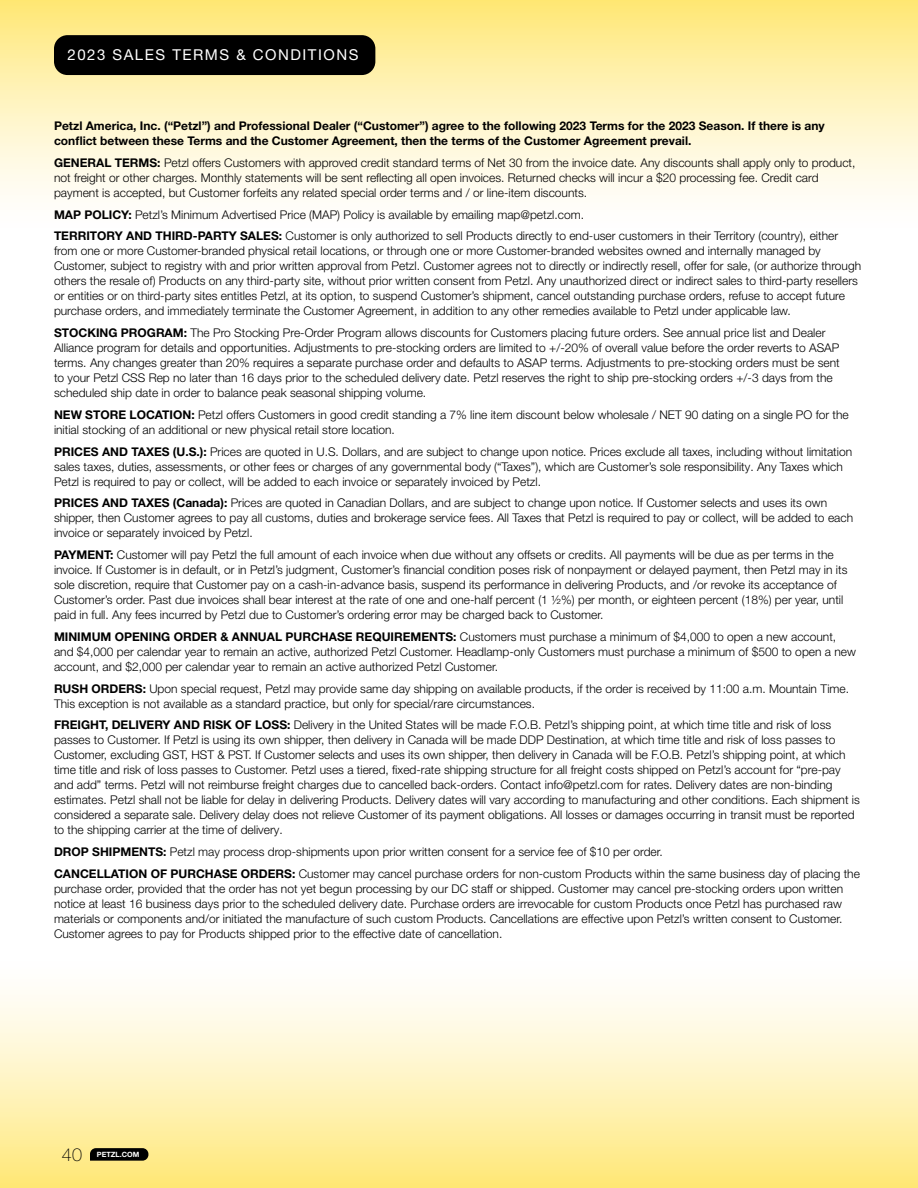
<style>
.page{position:relative;width:918px;height:1188px;background:#fff}
.page>*{position:absolute;margin:0;border:0;box-sizing:border-box;transform-origin:0 0}
.t1{font:100 18px "Helvetica Neue LT Pro";color:#000}
.t2{font:15px "Helvetica Neue LT Pro";letter-spacing:.1em;color:#fff}
.t3{font:300 12px/15px "Helvetica Neue LT Pro";color:#000}
.t4{font:700 12px/15px "Helvetica Neue LT Pro";color:#000}
.t5{font:700 7.2px "Helvetica Neue LT Pro";color:#fff}
.s1{font-weight:700}
</style>
<div class="page">
<div style="left:0;top:0;width:918px;height:233px;background:linear-gradient(to bottom,#ffe87c,#fff)"></div>
<div style="left:0;top:956px;width:918px;height:232px;background:linear-gradient(to bottom,#fff,#ffe97d)"></div>
<svg style="left:90px;top:1148px;width:58px;height:13px"></svg>
<div style="left:54px;top:35px;width:321px;height:40px;background:#000;border-radius:14px"></div>
<p class="t2" style="left:68px;top:46px;width:292px">2023 SALES TERMS &amp; CONDITIONS</p>
<p class="t4" style="left:54px;top:118px;width:772px">Petzl America, Inc. (“Petzl”) and Professional Dealer (“Customer”) agree to the following 2023 Terms for the 2023 Season. If there is any conflict between these Terms and the Customer Agreement, then the terms of the Customer Agreement prevail.</p>
<p class="t3" style="left:54px;top:155px;width:803px"><span class="s1">GENERAL TERMS:</span> Petzl offers Customers with approved credit standard terms of Net 30 from the invoice date. Any discounts shall apply only to product, not freight or other charges. Monthly statements will be sent reflecting all open invoices. Returned checks will incur a $20 processing fee. Credit card payment is accepted, but Customer forfeits any related special order terms and / or line-item discounts.</p>
<p class="t3" style="left:54px;top:203px;width:786px;line-height:21.8px"><span class="s1">MAP POLICY:</span> Petzl’s Minimum Advertised Price (MAP) Policy is available by emailing map@petzl.com.<br><span class="s1">TERRITORY AND THIRD-PARTY SALES:</span> Customer is only authorized to sell Products directly to end-user customers in their Territory (country), either</p>
<p class="t3" style="left:54px;top:243px;width:809px">from one or more Customer-branded physical retail locations, or through one or more Customer-branded websites owned and internally managed by Customer, subject to registry with and prior written approval from Petzl. Customer agrees not to directly or indirectly resell, offer for sale, (or authorize through others the resale of) Products on any third-party site, without prior written consent from Petzl. Any unauthorized direct or indirect sales to third-party resellers or entities or on third-party sites entitles Petzl, at its option, to suspend Customer’s shipment, cancel outstanding purchase orders, refuse to accept future purchase orders, and immediately terminate the Customer Agreement, in addition to any other remedies available to Petzl under applicable law.</p>
<p class="t3" style="left:54px;top:325px;width:787px"><span class="s1">STOCKING PROGRAM:</span> The Pro Stocking Pre-Order Program allows discounts for Customers placing future orders. See annual price list and Dealer Alliance program for details and opportunities. Adjustments to pre-stocking orders are limited to +/-20% of overall value before the order reverts to ASAP terms. Any changes greater than 20% requires a separate purchase order and defaults to ASAP terms. Adjustments to pre-stocking orders must be sent to your Petzl CSS Rep no later than 16 days prior to the scheduled delivery date. Petzl reserves the right to ship pre-stocking orders +/-3 days from the scheduled ship date in order to balance peak seasonal shipping volume.</p>
<p class="t3" style="left:54px;top:407px;width:796px"><span class="s1">NEW STORE LOCATION:</span> Petzl offers Customers in good credit standing a 7% line item discount below wholesale / NET 90 dating on a single PO for the initial stocking of an additional or new physical retail store location.</p>
<p class="t3" style="left:54px;top:444px;width:800px"><span class="s1">PRICES AND TAXES (U.S.):</span> Prices are quoted in U.S. Dollars, and are subject to change upon notice. Prices exclude all taxes, including without limitation sales taxes, duties, assessments, or other fees or charges of any governmental body (“Taxes”), which are Customer’s sole responsibility. Any Taxes which<br>Petzl is required to pay or collect, will be added to each invoice or separately invoiced by Petzl.</p>
<p class="t3" style="left:54px;top:495px;width:801px"><span class="s1">PRICES AND TAXES (Canada):</span> Prices are quoted in Canadian Dollars, and are subject to change upon notice. If Customer selects and uses its own shipper, then Customer agrees to pay all customs, duties and brokerage service fees. All Taxes that Petzl is required to pay or collect, will be added to each invoice or separately invoiced by Petzl.</p>
<p class="t3" style="left:54px;top:547px;width:795px"><span class="s1">PAYMENT:</span> Customer will pay Petzl the full amount of each invoice when due without any offsets or credits. All payments will be due as per terms in the invoice. If Customer is in default, or in Petzl’s judgment, Customer’s financial condition poses risk of nonpayment or delayed payment, then Petzl may in its sole discretion, require that Customer pay on a cash-in-advance basis, suspend its performance in delivering Products, and /or revoke its acceptance of Customer’s order. Past due invoices shall bear interest at the rate of one and one-half percent (1 ½%) per month, or eighteen percent (18%) per year, until paid in full. Any fees incurred by Petzl due to Customer’s ordering error may be charged back to Customer.</p>
<p class="t3" style="left:54px;top:629px;width:804px"><span class="s1">MINIMUM OPENING ORDER &amp; ANNUAL PURCHASE REQUIREMENTS:</span> Customers must purchase a minimum of $4,000 to open a new account, and $4,000 per calendar year to remain an active, authorized Petzl Customer. Headlamp-only Customers must purchase a minimum of $500 to open a new account, and $2,000 per calendar year to remain an active authorized Petzl Customer.</p>
<p class="t3" style="left:54px;top:680px;width:797px"><span class="s1">RUSH ORDERS:</span> Upon special request, Petzl may provide same day shipping on available products, if the order is received by 11:00 a.m. Mountain Time.<br>This exception is not available as a standard practice, but only for special/rare circumstances.</p>
<p class="t3" style="left:54px;top:717px;width:807px"><span class="s1">FREIGHT, DELIVERY AND RISK OF LOSS:</span> Delivery in the United States will be made F.O.B. Petzl’s shipping point, at which time title and risk of loss passes to Customer. If Petzl is using its own shipper, then delivery in Canada will be made DDP Destination, at which time title and risk of loss passes to Customer, excluding GST, HST &amp; PST. If Customer selects and uses its own shipper, then delivery in Canada will be F.O.B. Petzl’s shipping point, at which time title and risk of loss passes to Customer. Petzl uses a tiered, fixed-rate shipping structure for all freight costs shipped on Petzl’s account for “pre-pay and add” terms. Petzl will not reimburse freight charges due to cancelled back-orders. Contact info@petzl.com for rates. Delivery dates are non-binding estimates. Petzl shall not be liable for delay in delivering Products. Delivery dates will vary according to manufacturing and other conditions. Each shipment is considered a separate sale. Delivery delay does not relieve Customer of its payment obligations. All losses or damages occurring in transit must be reported to the shipping carrier at the time of delivery.</p>
<p class="t3" style="left:54px;top:841px;width:807px;line-height:21.8px"><span class="s1">DROP SHIPMENTS:</span> Petzl may process drop-shipments upon prior written consent for a service fee of $10 per order.<br><span class="s1">CANCELLATION OF PURCHASE ORDERS:</span> Customer may cancel purchase orders for non-custom Products within the same business day of placing the</p>
<p class="t3" style="left:54px;top:881px;width:791px;text-align:justify">purchase order, provided that the order has not yet begun processing by our DC staff or shipped. Customer may cancel pre-stocking orders upon written notice at least 16 business days prior to the scheduled delivery date. Purchase orders are irrevocable for custom Products once Petzl has purchased raw materials or components and/or initiated the manufacture of such custom Products. Cancellations are effective upon Petzl’s written consent to Customer.<br>Customer agrees to pay for Products shipped prior to the effective date of cancellation.</p>
<h1 class="t1" style="left:62px;top:1144px;width:22px">40</h1>
<p class="t5" style="left:97px;top:1150px;width:44px">PETZL.COM</p>
</div>
